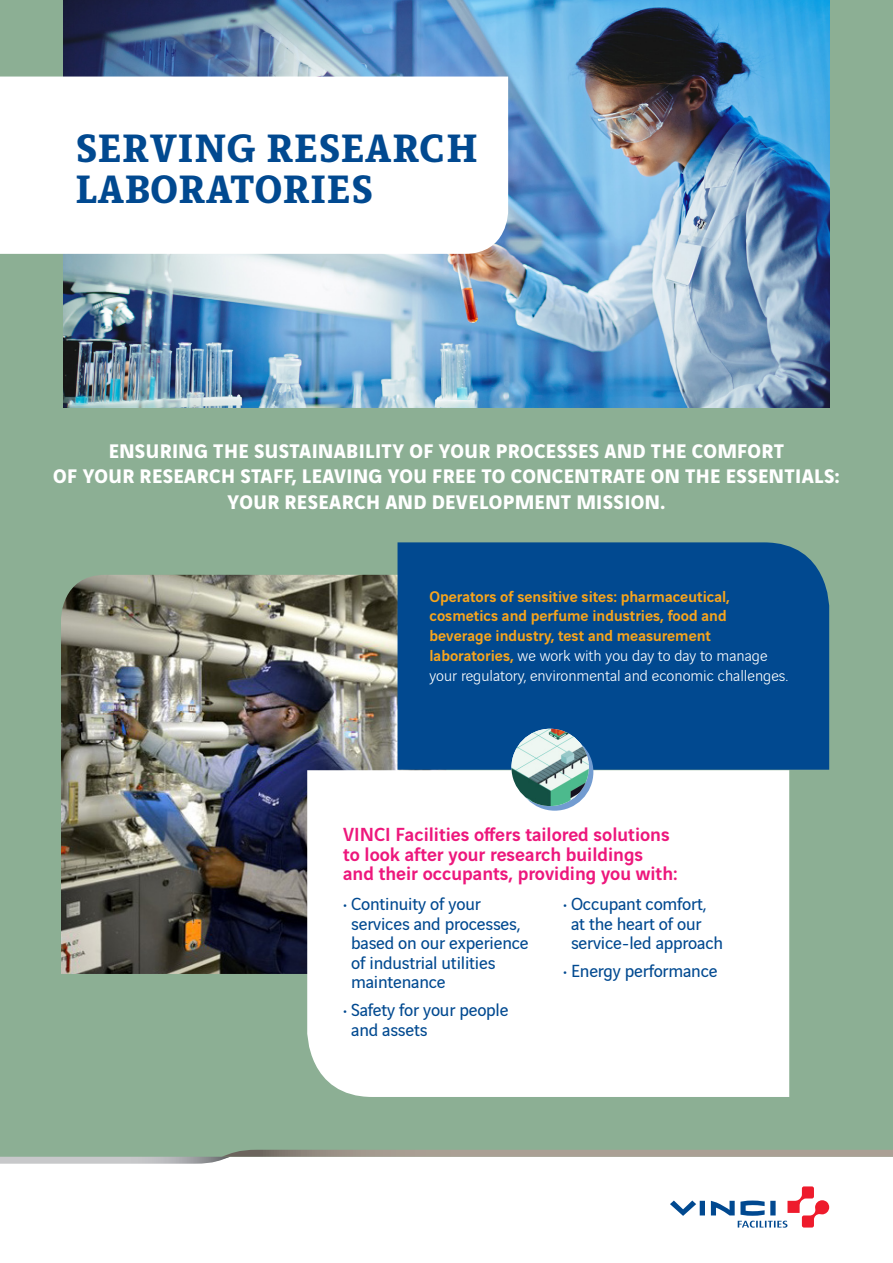
<style>
.page{position:relative;width:893px;height:1263px;background:#8caf94}
.page>*{position:absolute;margin:0;border:0;box-sizing:border-box;transform-origin:0 0}
.t1{font:700 42.3px/40.5px "Vinci Serif";letter-spacing:.02em;color:#014990}
.t2{font:700 21px/25.2px "Vinci Sans";letter-spacing:.02em;color:#fff;text-align:center}
.t3{font:500 20.25px/19.5px "Vinci Sans";color:#ed177c}
.t4{font:18.75px/19.5px "Vinci Sans";letter-spacing:-.01em;color:#014990}
.t5{font:500 16.5px/19.8px "Vinci Sans";color:#f9a51b}
.s1{font-weight:300;color:#fff}
</style>
<div class="page">
<img style="left:64px;top:0;width:765px;height:407px">
<div style="left:0;top:1164px;width:893px;height:99px;background:#fff"></div>
<svg style="left:0;top:1150px;width:893px;height:14px;background:#c6c7c0"></svg>
<img style="left:61px;top:575px;width:336px;height:399px">
<svg style="left:670px;top:1186px;width:159px;height:41px;background:#dad0db"></svg>
<div style="left:0;top:77px;width:508px;height:177px;background:#fff"></div>
<div style="left:397px;top:542px;width:432px;height:228px;background:#014990"></div>
<div style="left:307px;top:770px;width:482px;height:327px;background:#fff"></div>
<div style="left:516px;top:733px;width:77px;height:78px;background:#729cd1;border-radius:50%"></div>
<img style="left:511px;top:729px;width:78px;height:77px;border-radius:39px">
<p class="t1" style="left:75px;top:125px;width:404px">SERVING RESEARCH<br>LABORATORIES</p>
<p class="t2" style="left:53px;top:436px;width:788px">ENSURING THE SUSTAINABILITY OF YOUR PROCESSES AND THE COMFORT<br>OF YOUR RESEARCH STAFF, LEAVING YOU FREE TO CONCENTRATE ON THE ESSENTIALS:<br>YOUR RESEARCH AND DEVELOPMENT MISSION.</p>
<p class="t5" style="left:429px;top:585px;width:360px">Operators of sensitive sites: pharmaceutical, cosmetics and perfume industries, food and beverage industry, test and measurement laboratories, <span class="s1">we work with you day to day to manage your regulatory, environmental and economic challenges.</span></p>
<p class="t3" style="left:343px;top:823px;width:336px">VINCI Facilities offers tailored solutions to look after your research buildings and their occupants, providing you with:</p>
<p class="t4" style="left:351px;top:893px;width:179px;text-indent:-8px">• Continuity of your services and processes, based on our experience of industrial utilities maintenance</p>
<p class="t4" style="left:351px;top:999px;width:159px;text-indent:-8px">• Safety for your people and assets</p>
<p class="t4" style="left:571px;top:893px;width:154px;text-indent:-8px">• Occupant comfort, at the heart of our service-led approach</p>
<p class="t4" style="left:563px;top:960px;width:156px">• Energy performance</p>
</div>
